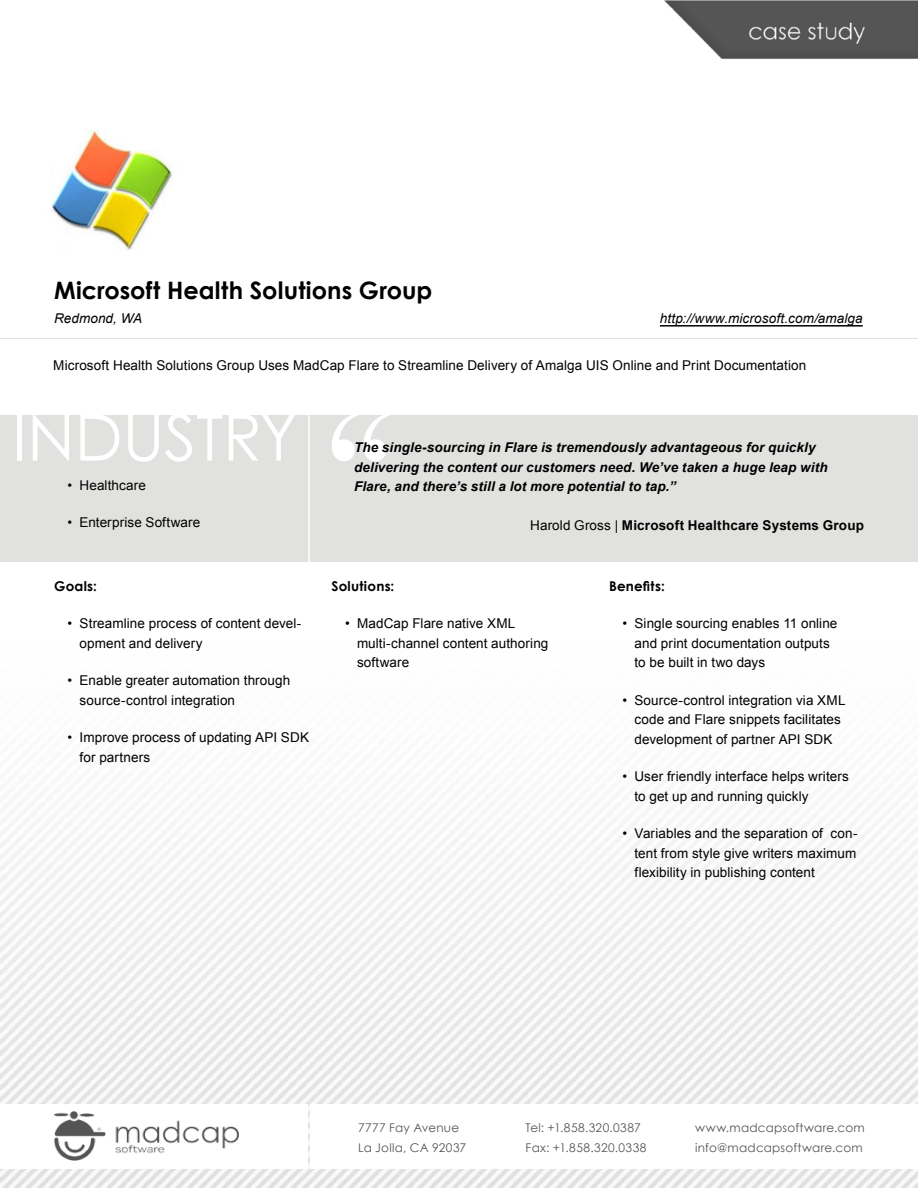
<style>
.page{position:relative;width:918px;height:1188px;background:#fff}
.page>*{position:absolute;margin:0;border:0;box-sizing:border-box;transform-origin:0 0}
.t1{font:189px "Bask Old Face";color:#fff}
.t2{font:64.5px "Century Gothic";letter-spacing:-.005em;color:#fff}
.t3{font:700 24px "Century Gothic";letter-spacing:.005em;color:#000}
.t4{font:13.5px/19.5px "Arial";letter-spacing:.005em;color:#000}
.t5{font:italic 700 13.5px/19.5px "Arial";letter-spacing:.01em;color:#000}
.t6{font:700 13.5px "Arial";letter-spacing:.015em;color:#000}
.t7{font:italic 13.5px "Arial";letter-spacing:.01em;color:#000}
.t8{font:700 13.5px "Century Gothic";letter-spacing:.02em;color:#000}
.t9{font:12px/19.5px "Century Gothic";letter-spacing:.02em;color:#555}
.s1{font-weight:400}
</style>
<div class="page">
<img style="left:0;top:325px;width:918px;height:863px">
<div style="left:0;top:415px;width:918px;height:147px;background:#e1e1df"></div>
<hr style="left:308px;top:415px;width:2px;height:147px;background:#fff">
<img style="left:664px;top:0;width:254px;height:59px">
<div style="left:0;top:1104px;width:308px;height:64px;background:#fff"></div>
<div style="left:310px;top:1104px;width:608px;height:64px;background:#fff"></div>
<img style="left:52px;top:1100px;width:190px;height:72px">
<img style="left:51px;top:129px;width:121px;height:121px">
<hr style="left:0;top:338px;width:918px;height:1px;background:#e1e1df">
<hr style="left:660px;top:325px;width:203px;height:2px;background:#000">
<h3 class="t3" style="left:54px;top:272px;width:380px">Microsoft Health Solutions Group</h3>
<p class="t7" style="left:54px;top:309px;width:90px">Redmond, WA</p>
<p class="t7" style="left:660px;top:309px;width:204px">http://www.microsoft.com/amalga</p>
<p class="t4" style="left:53px;top:355px;width:755px">Microsoft Health Solutions Group Uses MadCap Flare to Streamline Delivery of Amalga UIS Online and Print Documentation</p>
<h2 class="t2" style="left:12px;top:392px;width:287px">INDUSTRY</h2>
<h1 class="t1" style="left:323px;top:376px;width:78px">“</h1>
<p class="t5" style="left:354px;top:438px;width:475px">The single-sourcing in Flare is tremendously advantageous for quickly delivering the content our customers need. We’ve taken a huge leap with<br>Flare, and there’s still a lot more potential to tap.”</p>
<p class="t6" style="left:530px;top:516px;width:335px"><span class="s1">Harold Gross |</span> Microsoft Healthcare Systems Group</p>
<p class="t4" style="left:68px;top:475px;width:80px">• Healthcare</p>
<p class="t4" style="left:68px;top:513px;width:134px">• Enterprise Software</p>
<p class="t8" style="left:54px;top:575px;width:44px">Goals:</p>
<p class="t4" style="left:80px;top:614px;width:223px;text-indent:-12px">• Streamline process of content devel&shy;opment and delivery</p>
<p class="t4" style="left:80px;top:671px;width:212px;text-indent:-12px">• Enable greater automation through source-control integration</p>
<p class="t4" style="left:80px;top:728px;width:231px;text-indent:-12px">• Improve process of updating API SDK for partners</p>
<p class="t8" style="left:332px;top:575px;width:64px">Solutions:</p>
<p class="t4" style="left:357px;top:614px;width:193px;text-indent:-12px">• MadCap Flare native XML multi-channel content authoring software</p>
<p class="t8" style="left:609px;top:575px;width:57px">Benefits:</p>
<p class="t4" style="left:635px;top:614px;width:204px;text-indent:-12px">• Single sourcing enables 11 online and print documentation outputs to be built in two days</p>
<p class="t4" style="left:623px;top:690px;width:225px;text-align:center">• Source-control integration via XML code and Flare snippets facilitates development of partner API SDK</p>
<p class="t4" style="left:635px;top:767px;width:216px;text-indent:-12px">• User friendly interface helps writers to get up and running quickly</p>
<p class="t4" style="left:635px;top:824px;width:225px;text-align:justify;text-indent:-12px">• Variables and the separation of con&shy;tent from style give writers maximum flexibility in publishing content</p>
<p class="t9" style="left:358px;top:1118px;width:110px">7777 Fay Avenue<br>La Jolla, CA 92037</p>
<p class="t9" style="left:526px;top:1118px;width:122px">Tel: +1.858.320.0387<br>Fax: +1.858.320.0338</p>
<p class="t9" style="left:695px;top:1118px;width:171px">www.madcapsoftware.com info@madcapsoftware.com</p>
</div>
